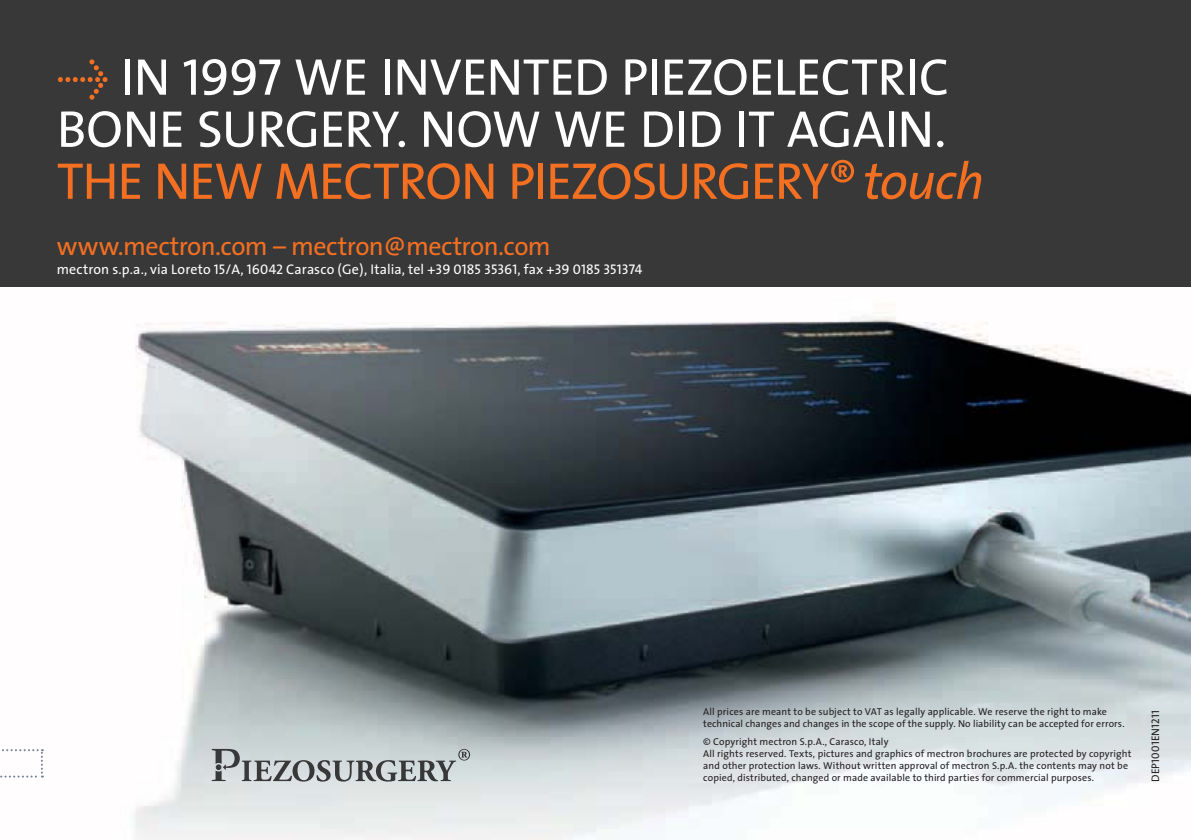
<style>
.page{position:relative;width:1191px;height:840px;background:#fff}
.page>*{position:absolute;margin:0;border:0;box-sizing:border-box;transform-origin:0 0}
.t1{font:52px/52px "The Sans";letter-spacing:-.02em;color:#fff}
.t2{font:26px "The Sans";letter-spacing:-.02em;color:#f36f21}
.t3{font:14px "The Sans";letter-spacing:.01em;color:#fff}
.t4{font:11px "The Sans Caps";letter-spacing:.015em;color:#231f20}
.t5{font:10px/12px "The Sans";letter-spacing:.015em;color:#231f20}
.s1{font-family:"The Sans Expert";color:#f36f21}
.s2{font-family:"The Sans Caps"}
.s3{color:#f36f21}
.s4{font-style:italic;color:#f36f21}
.s5{font-family:"The Sans"}
</style>
<div class="page">
<img style="left:0;top:286px;width:1191px;height:553px">
<div style="left:0;top:0;width:1191px;height:286px;background:#383839"></div>
<svg style="left:0;top:748px;width:43px;height:29px"></svg>
<svg style="left:212px;top:748px;width:258px;height:33px;background:#abb1b3"></svg>
<h1 class="t1" style="left:57px;top:56px;width:929px"><span class="s1">Û</span> IN <span class="s2">1997</span> WE INVENTED PIEZOELECTRIC<br>BONE SURGERY. NOW WE DID IT AGAIN.<br><span class="s3">THE NEW MECTRON PIEZOSURGERY®</span> <span class="s4">touch</span></h1>
<h2 class="t2" style="left:57px;top:235px;width:495px">www.mectron.com – mectron@mectron.com</h2>
<h3 class="t3" style="left:57px;top:264px;width:587px">mectron s.p.a., via Loreto <span class="s2">15/A, 16042</span> Carasco (Ge), Italia, tel +<span class="s2">39 0185 35361</span>, fax +<span class="s2">39 0185 351374</span></h3>
<p class="t5" style="left:703px;top:706px;width:423px">All prices are meant to be subject to VAT as legally applicable. We reserve the right to make technical changes and changes in the scope of the supply. No liability can be accepted for errors.</p>
<p class="t5" style="left:703px;top:736px;width:430px">© Copyright mectron S.p.A., Carasco, Italy<br>All rights reserved. Texts, pictures and graphics of mectron brochures are protected by copyright and other protection laws. Without written approval of mectron S.p.A. the contents may not be copied, distributed, changed or made available to third parties for commercial purposes.</p>
<p class="t4" style="left:1151px;top:781px;width:73px;rotate:-90deg">DEP1001<span class="s5">EN</span>1211</p>
</div>
